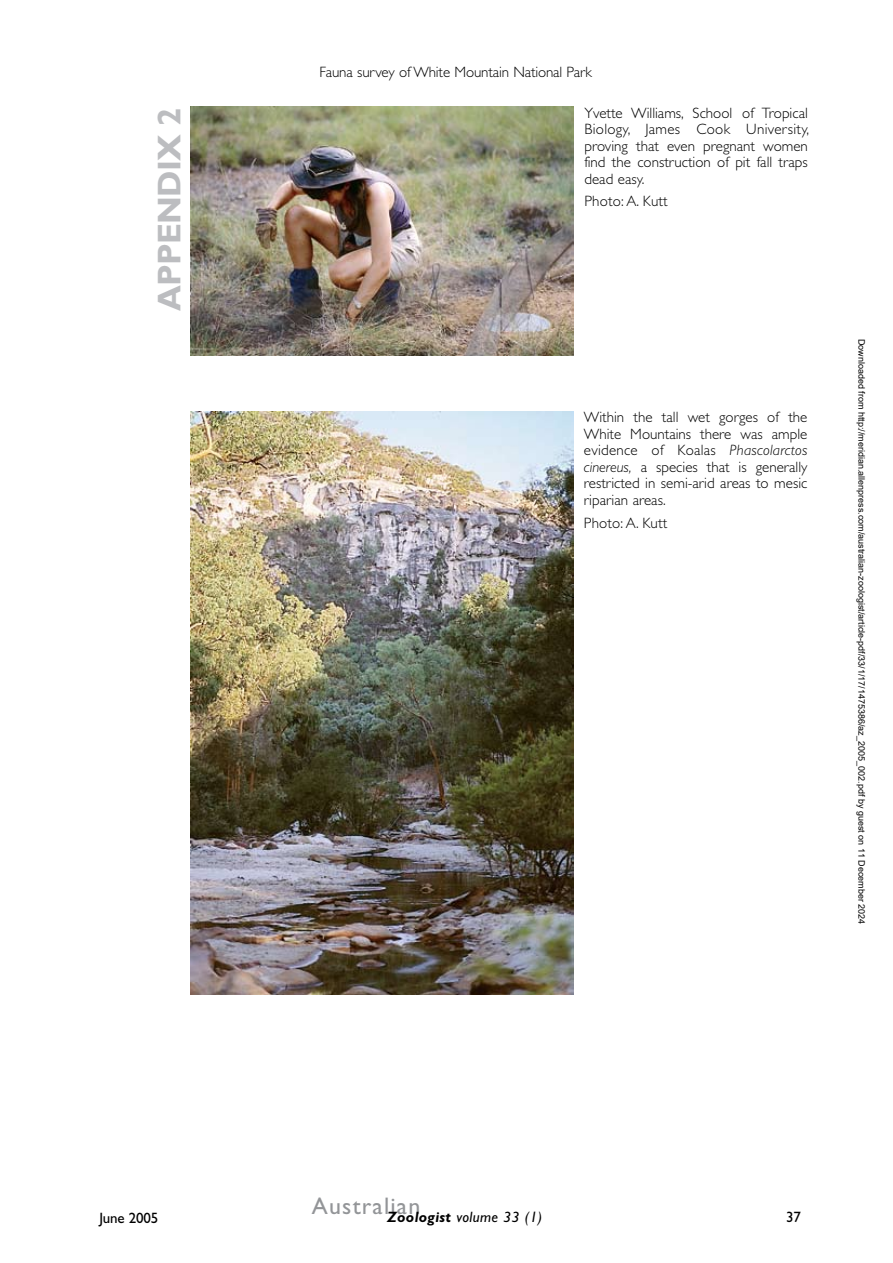
<style>
.page{position:relative;width:893px;height:1263px;background:#fff}
.page>*{position:absolute;margin:0;border:0;box-sizing:border-box;transform-origin:0 0}
.t1{font:700 33px "Gill Sans";letter-spacing:-.025em;color:#bcbdc0}
.t2{font:24px "Gill Sans";letter-spacing:.05em;color:#939598}
.t3{font:300 15px/16.5px "Gill Sans";color:#000;text-align:justify}
.t4{font:italic 15px "Gill Sans";letter-spacing:.025em;color:#000}
.t5{font:15px "Gill Sans";letter-spacing:-.01em;color:#000}
.t6{font:9px "Arial";color:#000}
.s1{font-style:italic}
.s2{font-weight:700}
</style>
<div class="page">
<img style="left:191px;top:106px;width:382px;height:249px">
<img style="left:191px;top:411px;width:382px;height:584px">
<p class="t3" style="left:319px;top:63px;width:274px">Fauna survey of White Mountain National Park</p>
<h1 class="t1" style="left:150px;top:311px;width:205px;rotate:-90deg">APPENDIX 2</h1>
<p class="t3" style="left:584px;top:104px;width:226px">Yvette Williams, School of Tropical Biology, James Cook University, proving that even pregnant women find the construction of pit fall traps dead easy.</p>
<p class="t3" style="left:584px;top:193px;width:85px">Photo: A. Kutt</p>
<p class="t3" style="left:584px;top:409px;width:225px">Within the tall wet gorges of the White Mountains there was ample evidence of Koalas <span class="s1">Phascolarctos cinereus,</span> a species that is generally restricted in semi-arid areas to mesic riparian areas.</p>
<p class="t3" style="left:584px;top:514px;width:85px">Photo: A. Kutt</p>
<p class="t6" style="left:865px;top:339px;width:587px;rotate:90deg">Downloaded from http://meridian.allenpress.com/australian-zoologist/article-pdf/33/1/17/1475386/az_2005_002.pdf by guest on 11 December 2024</p>
<h2 class="t2" style="left:312px;top:1192px;width:110px">Australian</h2>
<p class="t4" style="left:387px;top:1208px;width:157px"><span class="s2">Zoologist</span> volume 33 (1)</p>
<p class="t5" style="left:99px;top:1209px;width:61px">June 2005</p>
<p class="t5" style="left:786px;top:1208px;width:16px">37</p>
</div>
